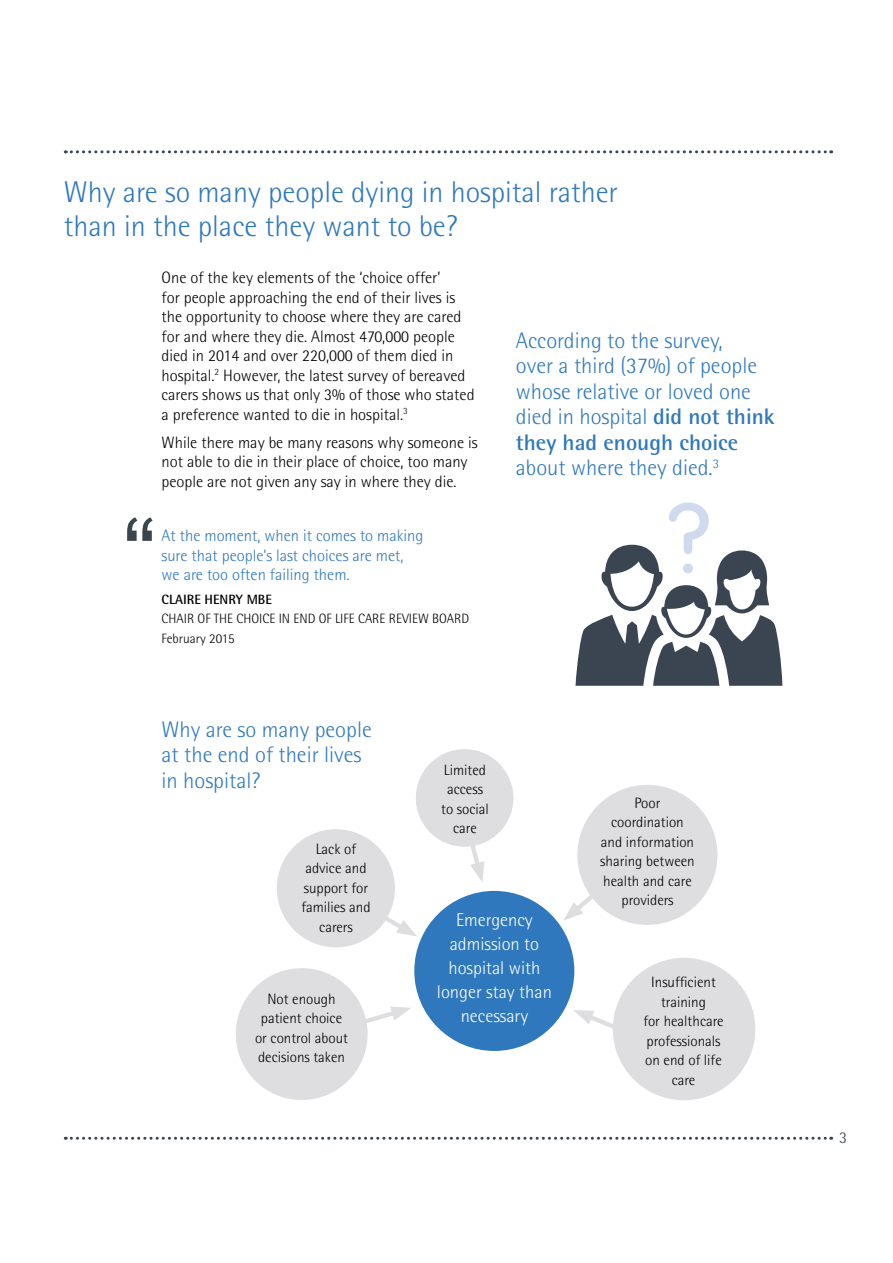
<style>
.page{position:relative;width:893px;height:1263px;background:#fff}
.page>*{position:absolute;margin:0;border:0;box-sizing:border-box;transform-origin:0 0}
.t1{font:300 30px/34px "Rotis Semi Sans Std";color:#2f78bd}
.t2{font:300 22.5px/25.5px "Rotis Semi Sans Std";color:#2f78bd}
.t3{font:300 18.45px/24px "Rotis Semi Sans Std";color:#fff;text-align:center}
.t4{font:300 16.5px/19.5px "Rotis Semi Sans Std";color:#000}
.t5{font:300 16.5px/19.5px "Rotis Semi Sans Std";color:#2f78bd}
.t6{font:300 16.5px "Rotis Semi Sans Std";color:#3b4552}
.t7{font:300 15px/19.5px "Rotis Semi Sans Std";color:#000;text-align:center}
.t8{font:300 13.5px "Rotis Semi Sans Std";color:#000}
.t9{font:700 13.5px "Rotis Semi Sans Std";color:#000}
.s1{font-weight:700}
</style>
<div class="page">
<svg style="left:127px;top:517px;width:26px;height:24px"></svg>
<svg style="left:65px;top:150px;width:767px;height:3px"></svg>
<svg style="left:65px;top:1137px;width:767px;height:3px"></svg>
<div style="left:414px;top:891px;width:160px;height:160px;background:#2f78bd;border-radius:50%"></div>
<div style="left:613px;top:958px;width:142px;height:142px;background:#dedddf;border-radius:50%"></div>
<div style="left:577px;top:785px;width:140px;height:140px;background:#dedddf;border-radius:50%"></div>
<div style="left:416px;top:749px;width:97px;height:98px;background:#dedddf;border-radius:50%"></div>
<svg style="left:575px;top:502px;width:207px;height:184px"></svg>
<div style="left:236px;top:968px;width:132px;height:132px;background:#dedddf;border-radius:50%"></div>
<div style="left:277px;top:829px;width:118px;height:118px;background:#dedddf;border-radius:50%"></div>
<svg style="left:381px;top:908px;width:36px;height:28px"></svg>
<svg style="left:361px;top:1006px;width:50px;height:22px"></svg>
<svg style="left:467px;top:843px;width:17px;height:39px"></svg>
<svg style="left:573px;top:1009px;width:43px;height:20px"></svg>
<svg style="left:564px;top:885px;width:41px;height:35px"></svg>
<h1 class="t1" style="left:64px;top:175px;width:556px">Why are so many people dying in hospital rather than in the place they want to be?</h1>
<p class="t4" style="left:162px;top:268px;width:315px">One of the key elements of the ‘choice offer’<br>for people approaching the end of their lives is the opportunity to choose where they are cared for and where they die. Almost 470,000 people died in 2014 and over 220,000 of them died in hospital.<sup>2</sup> H owever, the latest survey of bereaved carers shows us that only 3% of those who stated a preference wanted to die in hospital.<sup>3</sup></p>
<p class="t4" style="left:162px;top:433px;width:317px">While there may be many reasons why someone is not able to die in their place of choice, too many people are not given any say in where they die.</p>
<h2 class="t2" style="left:516px;top:327px;width:260px">According to the survey,<br>over a third (37%) of people whose relative or loved one died in hospital <span class="s1">did not think they had enough choice </span>about where they died.<sup>3</sup></h2>
<p class="t5" style="left:162px;top:526px;width:263px">At the moment, when it comes to making sure that people’s last choices are met, we are too often failing them.</p>
<p class="t9" style="left:162px;top:591px;width:104px">Clai re Hen ry MBE</p>
<p class="t8" style="left:162px;top:611px;width:97px">Chair of the Choice</p>
<p class="t8" style="left:279px;top:611px;width:94px">in End of Life Care</p>
<p class="t8" style="left:389px;top:611px;width:28px">Review</p>
<p class="t8" style="left:432px;top:611px;width:16px">Board</p>
<p class="t8" style="left:162px;top:630px;width:75px">February 2015</p>
<h2 class="t2" style="left:162px;top:716px;width:212px">Why are so many people at the end of their lives in hospital?</h2>
<p class="t7" style="left:301px;top:839px;width:71px">Lack of advice and support for families and carers</p>
<p class="t7" style="left:255px;top:989px;width:95px">Not enough patient choice or control about decisions taken</p>
<p class="t7" style="left:441px;top:760px;width:49px">Limited access to social care</p>
<p class="t3" style="left:437px;top:908px;width:116px">Emergency admission to hospital with longer stay than necessary</p>
<p class="t7" style="left:600px;top:793px;width:96px">Poor coordination and information sharing between health and care providers</p>
<p class="t7" style="left:643px;top:972px;width:82px">Insufficient training<br>for healthcare professionals on end of life care</p>
<p class="t6" style="left:839px;top:1128px;width:9px">3</p>
</div>
